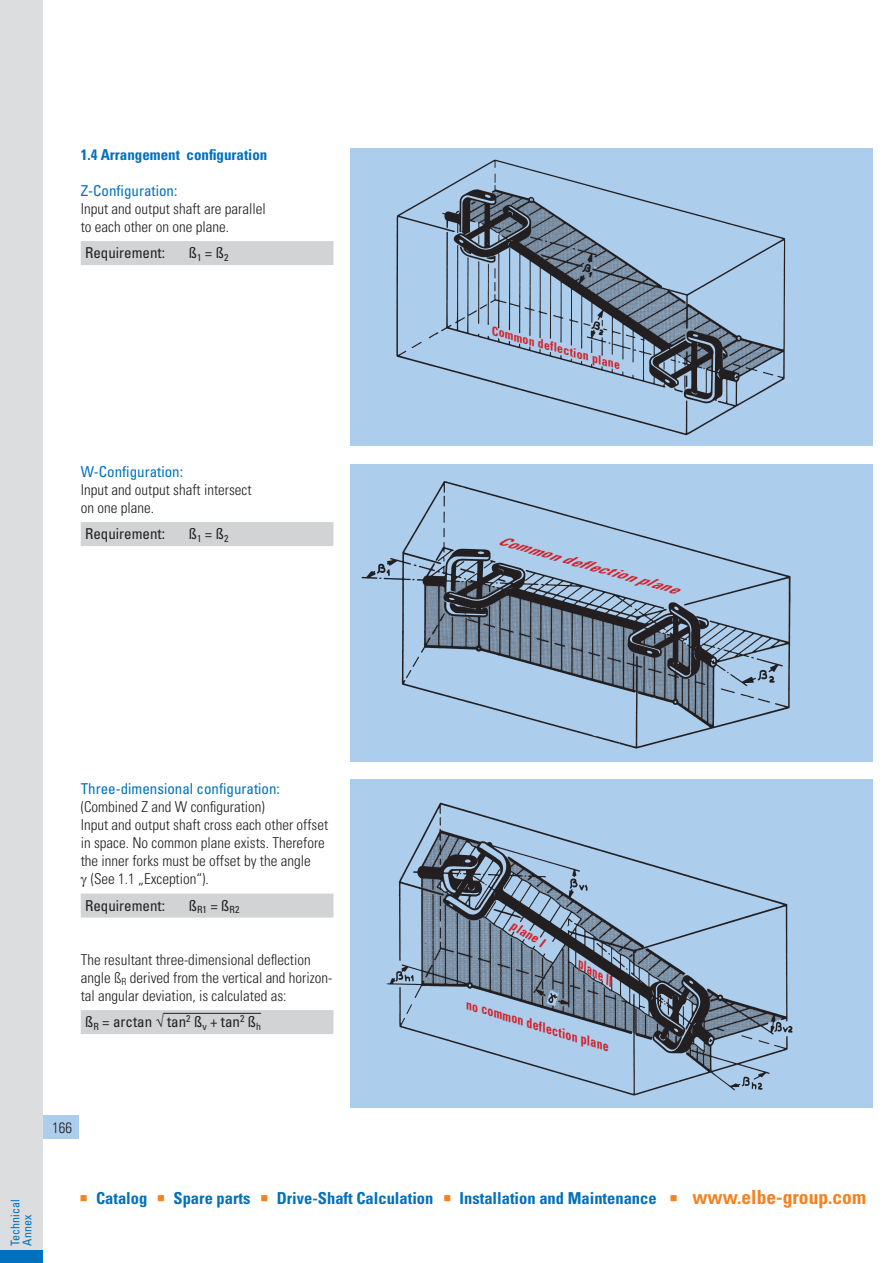
<style>
.page{position:relative;width:893px;height:1263px;background:#fff}
.page>*{position:absolute;margin:0;border:0;box-sizing:border-box;transform-origin:0 0}
.t1{font:700 condensed 16.5px "Univers";color:#0071bc}
.t2{font:300 condensed 15px/18px "Univers";color:#231f20}
.t3{font:condensed 15px "Univers";color:#231f20}
.t4{font:condensed 15px "Univers";color:#0071bc}
.t5{font:700 condensed 15px "Univers";color:#0071bc}
.t6{font:italic 700 condensed 13.35px "Univers";color:#d2232a;scale:.93 1}
.t7{font:700 condensed 13.05px "Univers";color:#d2232a}
.t8{font:italic 700 condensed 12.6px "Univers";color:#d2232a;scale:1.36 1}
.t9{font:italic 700 condensed 12.15px "Univers";color:#d2232a}
.t10{font:condensed 12px/12px "Univers";color:#0071bc}
.t11{font:condensed 9.9px "Univers";color:#231f20}
.s1{color:#f5821f}
.s2{font-size:19.5px;color:#f5821f}
</style>
<div class="page">
<div style="left:0;top:1116px;width:79px;height:23px;background:#accdec"></div>
<div style="left:0;top:0;width:43px;height:1263px;background:#dcddde"></div>
<div style="left:0;top:1251px;width:43px;height:12px;background:#0071bc"></div>
<div style="left:81px;top:241px;width:252px;height:24px;background:#d1d3d4"></div>
<div style="left:81px;top:522px;width:252px;height:24px;background:#d1d3d4"></div>
<div style="left:350px;top:148px;width:523px;height:298px;background:#accdec"></div>
<img style="left:396px;top:159px;width:390px;height:277px">
<div style="left:350px;top:464px;width:523px;height:297px;background:#accdec"></div>
<img style="left:361px;top:481px;width:430px;height:268px">
<div style="left:350px;top:779px;width:523px;height:329px;background:#accdec"></div>
<img style="left:386px;top:802px;width:407px;height:294px">
<div style="left:81px;top:894px;width:252px;height:24px;background:#d1d3d4"></div>
<div style="left:81px;top:1010px;width:252px;height:24px;background:#d1d3d4"></div>
<hr style="left:163px;top:1013px;width:98px;height:1px;background:#231f20">
<p class="t5" style="left:81px;top:149px;width:188px">1.4 Arrangement configuration</p>
<p class="t4" style="left:81px;top:185px;width:98px">Z-Configuration:</p>
<p class="t2" style="left:81px;top:201px;width:186px">Input and output shaft are parallel to each other on one plane.</p>
<p class="t3" style="left:85px;top:247px;width:81px">Requirement:</p>
<p class="t3" style="left:189px;top:247px;width:41px">ß<sub>1</sub> = ß<sub>2</sub></p>
<p class="t4" style="left:81px;top:466px;width:104px">W-Configuration:</p>
<p class="t2" style="left:81px;top:482px;width:172px">Input and output shaft intersect on one plane.</p>
<p class="t3" style="left:85px;top:528px;width:81px">Requirement:</p>
<p class="t3" style="left:189px;top:528px;width:41px">ß<sub>1</sub> = ß<sub>2</sub></p>
<p class="t9" style="left:494px;top:326px;width:134px;rotate:15deg">Common deflection plane</p>
<p class="t8" style="left:499px;top:536px;width:138px;rotate:15deg">Common deflection plane</p>
<p class="t4" style="left:81px;top:783px;width:201px">Three-dimensional configuration:</p>
<p class="t2" style="left:81px;top:799px;width:186px">(Combined Z and W configuration)</p>
<p class="t2" style="left:81px;top:817px;width:249px">Input and output shaft cross each other offset</p>
<p class="t2" style="left:81px;top:835px;width:246px">in space. No common plane exists. Therefore</p>
<p class="t2" style="left:81px;top:853px;width:231px">the inner forks must be offset by the angle</p>
<p class="t2" style="left:91px;top:871px;width:120px">(See 1.1 „Exception“).</p>
<p class="t3" style="left:85px;top:900px;width:81px">Requirement:</p>
<p class="t11" style="left:189px;top:906px;width:52px"><sup>ß</sup>R1 <sup>=</sup> <sup>ß</sup>R2</p>
<p class="t2" style="left:81px;top:952px;width:253px">The resultant three-dimensional deflection angle ß<sub>R</sub> derived from the vertical and horizon&shy;tal angular deviation, is calculated as:</p>
<p class="t3" style="left:85px;top:1016px;width:178px">ß<sub>R</sub> = arctan tan<sup>2</sup> ß<sub>v</sub> + tan<sup>2</sup> ß<sub>h</sub></p>
<p class="t7" style="left:514px;top:920px;width:39px;rotate:31deg">plane I</p>
<p class="t6" style="left:583px;top:959px;width:44px;rotate:32deg">plane II</p>
<p class="t6" style="left:469px;top:999px;width:162px;rotate:17deg">no common deflection plane</p>
<p class="t2" style="left:52px;top:1120px;width:21px">166</p>
<p class="t10" style="left:10px;top:1246px;width:48px;rotate:-90deg">Technical<br>Annex</p>
<p class="t1" style="left:80px;top:1192px;width:788px"><span class="s1">■</span> Catalog <span class="s1">■</span> Spare parts <span class="s1">■</span> Drive-Shaft Calculation <span class="s1">■</span> Installation and Maintenance <span class="s1">■</span> <span class="s2">www.elbe-group.com</span></p>
</div>
